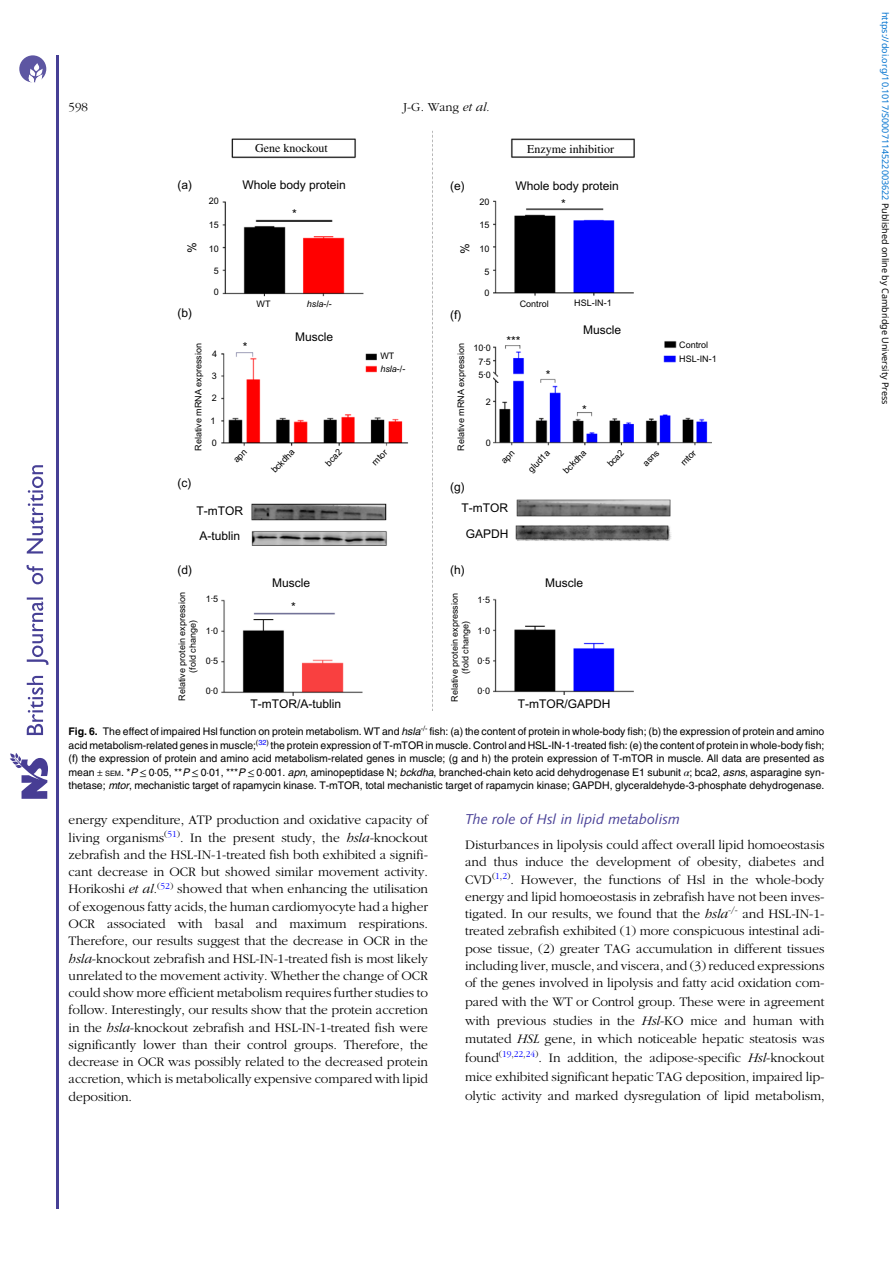
<style>
.page{position:relative;width:893px;height:1263px;background:#fff}
.page>*{position:absolute;margin:0;border:0;box-sizing:border-box;transform-origin:0 0}
.t1{font:14.25px "Adv OT078 e 26 fc.I";color:#483f96}
.t2{font:13.5px/17.2px "Adv OT777 cf 4 fb";color:#000;text-align:justify}
.t3{font:12.75px "Adv OT777 cf 4 fb";color:#000}
.t4{font:12px/25.2px "Arial";color:#000}
.t5{font:12px "Times LT Std";color:#000}
.t6{font:10.5px/13.5px "Adv OT82 c 4 f 4 c 4";color:#000;text-align:justify}
.t7{font:9px/10.8px "Arial";color:#000;text-align:center}
.t8{font:9px "Noto Sans";color:#0172cf}
.t9{font:italic 9px "Arial";color:#000}
.s1{font-family:"Adv OT4 e 1564 e 8.I"}
.s2{font-style:normal}
.s3{font-family:"Adv O Tf 3919 c 9 c.B"}
.s4{font-family:"Adv OT7 a 027 dc 5.I"}
.s5{font-family:"Adv OT7 d 6 df 7 ab.I"}
.s6{font-size:7.35px}
.s7{font-family:"Adv OT8608 a 8 d 1"}
.s8{font-family:"Adv O Tdd 3 b 7348.I"}
.s9{color:#000}
</style>
<div class="page">
<hr style="left:56px;top:55px;width:2px;height:1153px;background:#463f95">
<svg style="left:10px;top:753px;width:38px;height:46px"></svg>
<svg style="left:26px;top:465px;width:23px;height:270px"></svg>
<svg style="left:19px;top:55px;width:27px;height:27px"></svg>
<img style="left:493px;top:139px;width:218px;height:556px">
<img style="left:222px;top:131px;width:211px;height:579px">
<svg style="left:234px;top:450px;width:13px;height:13px"></svg>
<svg style="left:502px;top:450px;width:13px;height:14px"></svg>
<p class="t3" style="left:69px;top:102px;width:21px">598</p>
<p class="t3" style="left:403px;top:102px;width:88px">J-G. Wang <span class="s1">et al.</span></p>
<p class="t5" style="left:255px;top:141px;width:74px">Gene knockout</p>
<p class="t5" style="left:527px;top:142px;width:88px">Enzyme inhibitior</p>
<p class="t4" style="left:177px;top:174px;width:16px">(a)</p>
<p class="t4" style="left:242px;top:173px;width:105px">Whole body protein</p>
<p class="t4" style="left:450px;top:175px;width:16px">(e)</p>
<p class="t4" style="left:515px;top:174px;width:105px">Whole body protein</p>
<p class="t7" style="left:209px;top:196px;width:12px">20</p>
<p class="t7" style="left:479px;top:197px;width:12px">20</p>
<p class="t4" style="left:561px;top:193px;width:6px">*</p>
<p class="t4" style="left:292px;top:203px;width:6px">*</p>
<p class="t7" style="left:209px;top:220px;width:12px">15</p>
<p class="t7" style="left:479px;top:221px;width:12px">15</p>
<p class="t4" style="left:181px;top:253px;width:12px;rotate:-90deg">%</p>
<p class="t7" style="left:209px;top:244px;width:12px">10</p>
<p class="t4" style="left:454px;top:254px;width:12px;rotate:-90deg">%</p>
<p class="t7" style="left:479px;top:244px;width:12px">10</p>
<p class="t7" style="left:214px;top:266px;width:7px">5</p>
<p class="t7" style="left:484px;top:267px;width:7px">5</p>
<p class="t7" style="left:214px;top:287px;width:7px">0</p>
<p class="t7" style="left:484px;top:288px;width:7px">0</p>
<p class="t4" style="left:177px;top:301px;width:16px">(b)</p>
<p class="t7" style="left:257px;top:299px;width:15px">WT</p>
<p class="t9" style="left:307px;top:299px;width:27px">hsla<span class="s2">-/-</span></p>
<p class="t4" style="left:450px;top:303px;width:13px">(f)</p>
<p class="t7" style="left:520px;top:299px;width:31px">Control</p>
<p class="t7" style="left:574px;top:298px;width:39px">HSL-IN-1</p>
<p class="t7" style="left:194px;top:451px;width:109px;rotate:-90deg">Relative mRNA expression</p>
<p class="t7" style="left:212px;top:349px;width:7px">4</p>
<p class="t7" style="left:212px;top:371px;width:7px">3</p>
<p class="t7" style="left:212px;top:394px;width:7px">2</p>
<p class="t7" style="left:211px;top:416px;width:7px">1</p>
<p class="t7" style="left:212px;top:438px;width:7px">0</p>
<p class="t4" style="left:177px;top:471px;width:15px">(c)</p>
<p class="t4" style="left:243px;top:336px;width:6px">*</p>
<p class="t4" style="left:583px;top:319px;width:40px">Muscle</p>
<p class="t4" style="left:295px;top:325px;width:40px">Muscle</p>
<p class="t4" style="left:506px;top:330px;width:16px">***</p>
<p class="t7" style="left:679px;top:340px;width:31px">Control</p>
<p class="t7" style="left:457px;top:451px;width:109px;rotate:-90deg">Relative mRNA expression</p>
<p class="t7" style="left:473px;top:343px;width:19px">10.0</p>
<p class="t7" style="left:380px;top:351px;width:15px">WT</p>
<p class="t7" style="left:679px;top:355px;width:39px">HSL-IN-1</p>
<p class="t7" style="left:478px;top:357px;width:14px">7.5</p>
<p class="t9" style="left:380px;top:363px;width:27px">hsla<span class="s2">-/-</span></p>
<p class="t4" style="left:546px;top:364px;width:6px">*</p>
<p class="t7" style="left:478px;top:370px;width:14px">5.0</p>
<p class="t7" style="left:486px;top:397px;width:7px">2</p>
<p class="t4" style="left:582px;top:398px;width:6px">*</p>
<p class="t7" style="left:486px;top:438px;width:7px">0</p>
<p class="t7" style="left:270px;top:468px;width:31px;rotate:-46deg">bckdha</p>
<p class="t7" style="left:324px;top:461px;width:21px;rotate:-46deg">bca2</p>
<p class="t7" style="left:370px;top:460px;width:19px;rotate:-46deg">mtor</p>
<p class="t7" style="left:526px;top:468px;width:29px;rotate:-46deg">glud1a</p>
<p class="t7" style="left:561px;top:469px;width:31px;rotate:-46deg">bckdha</p>
<p class="t7" style="left:606px;top:462px;width:21px;rotate:-46deg">bca2</p>
<p class="t7" style="left:641px;top:462px;width:21px;rotate:-46deg">asns</p>
<p class="t7" style="left:679px;top:461px;width:19px;rotate:-46deg">mtor</p>
<p class="t4" style="left:450px;top:475px;width:16px">(g)</p>
<p class="t4" style="left:196px;top:500px;width:48px">T-mTOR<br>A-tublin</p>
<p class="t4" style="left:462px;top:496px;width:48px;line-height:26px;text-align:center">T-mTOR<br>GAPDH</p>
<p class="t4" style="left:177px;top:559px;width:16px">(d)</p>
<p class="t4" style="left:450px;top:559px;width:16px">(h)</p>
<p class="t4" style="left:272px;top:571px;width:40px">Muscle</p>
<p class="t4" style="left:545px;top:571px;width:40px">Muscle</p>
<p class="t7" style="left:178px;top:701px;width:110px;rotate:-90deg">Relative protein expression (fold change)</p>
<p class="t7" style="left:206px;top:594px;width:14px">1.5</p>
<p class="t7" style="left:206px;top:626px;width:14px">1.0</p>
<p class="t7" style="left:206px;top:656px;width:14px">0.5</p>
<p class="t7" style="left:206px;top:686px;width:14px">0.0</p>
<p class="t7" style="left:450px;top:702px;width:110px;rotate:-90deg">Relative protein expression (fold change)</p>
<p class="t7" style="left:478px;top:595px;width:14px">1.5</p>
<p class="t4" style="left:291px;top:596px;width:6px">*</p>
<p class="t7" style="left:478px;top:626px;width:14px">1.0</p>
<p class="t7" style="left:478px;top:656px;width:14px">0.5</p>
<p class="t7" style="left:478px;top:686px;width:14px">0.0</p>
<p class="t4" style="left:251px;top:693px;width:92px">T-mTOR/A-tublin</p>
<p class="t4" style="left:518px;top:693px;width:94px">T-mTOR/GAPDH</p>
<p class="t6" style="left:69px;top:726px;width:757px"><span class="s3">Fig. 6.</span> The effect of impaired Hsl function on protein metabolism. WT and <span class="s4">hsla</span><sup>-/-</sup> fish: (a) the content of protein in whole-body fish; (b) the expression of protein and amino acid metabolism-related genes in muscle;<sup>(</sup><sup>32</sup><sup>)</sup> the protein expression of T-mTOR in muscle. Control and HSL-IN-1-treated fish: (e) the content of protein in whole-body fish; (f) the expression of protein and amino acid metabolism-related genes in muscle; (g and h) the protein expression of T-mTOR in muscle. All data are presented as mean <span class="s5">±</span> <span class="s6">SEM</span>. *<span class="s4">P</span> <span class="s7">≤</span> 0<span class="s7">·</span>05, **<span class="s4">P</span> <span class="s7">≤</span> 0<span class="s7">·</span>01, ***<span class="s4">P</span> <span class="s7">≤</span> 0<span class="s7">·</span>001. <span class="s4">apn</span>, aminopeptidase N; <span class="s4">bckdha</span>, branched-chain keto acid dehydrogenase E1 subunit <span class="s8">α</span>; bca2, <span class="s4">asns</span>, asparagine syn&shy;thetase; <span class="s4">mtor</span>, mechanistic target of rapamycin kinase. T-mTOR, total mechanistic target of rapamycin kinase; GAPDH, glyceraldehyde-3-phosphate dehydrogenase.</p>
<p class="t2" style="left:69px;top:812px;width:361px">energy expenditure, ATP production and oxidative capacity of living organisms<sup>(</sup><sup>51</sup><sup>)</sup>. In the present study, the <span class="s1">hsla</span>-knockout zebrafish and the HSL-IN-1-treated fish both exhibited a signifi&shy;cant decrease in OCR but showed similar movement activity.<br>Horikoshi <span class="s1">et al.</span><sup>(</sup><sup>52</sup><sup>)</sup> showed that when enhancing the utilisation of exogenous fatty acids, the human cardiomyocyte had a higher OCR associated with basal and maximum respirations.<br>Therefore, our results suggest that the decrease in OCR in the <span class="s1">hsla</span>-knockout zebrafish and HSL-IN-1-treated fish is most likely unrelated to the movement activity. Whether the change of OCR could show more efficient metabolism requires further studies to follow. Interestingly, our results show that the protein accretion in the <span class="s1">hsla</span>-knockout zebrafish and HSL-IN-1-treated fish were significantly lower than their control groups. Therefore, the decrease in OCR was possibly related to the decreased protein accretion, which is metabolically expensive compared with lipid deposition.</p>
<p class="t1" style="left:465px;top:813px;width:216px">The role of Hsl in lipid metabolism</p>
<p class="t2" style="left:465px;top:837px;width:361px">Disturbances in lipolysis could affect overall lipid homoeostasis and thus induce the development of obesity, diabetes and CVD<sup>(</sup><sup>1</sup><sup>,</sup><sup>2</sup><sup>)</sup>. However, the functions of Hsl in the whole-body energy and lipid homoeostasis in zebrafish have not been inves&shy;tigated. In our results, we found that the <span class="s1">hsla</span><sup>-/-</sup> and HSL-IN-1- treated zebrafish exhibited (1) more conspicuous intestinal adi&shy;pose tissue, (2) greater TAG accumulation in different tissues including liver, muscle, and viscera, and (3) reduced expressions of the genes involved in lipolysis and fatty acid oxidation com-</p>
<p class="t2" style="left:465px;top:993px;width:361px;line-height:18.8px">pared with the WT or Control group. These were in agreement with previous studies in the <span class="s1">Hsl</span>-KO mice and human with mutated <span class="s1">HSL</span> gene, in which noticeable hepatic steatosis was found<sup>(</sup><sup>19</sup><sup>,</sup><sup>22</sup><sup>,</sup><sup>24</sup><sup>)</sup>. In addition, the adipose-specific <span class="s1">Hsl</span>-knockout mice exhibited significant hepatic TAG deposition, impaired lip&shy;olytic activity and marked dysregulation of lipid metabolism,</p>
<p class="t8" style="left:892px;top:12px;width:394px;rotate:90deg">https://doi.org/10.1017/S0007114522003622 <span class="s9">Published online by Cambridge University Press</span></p>
</div>
